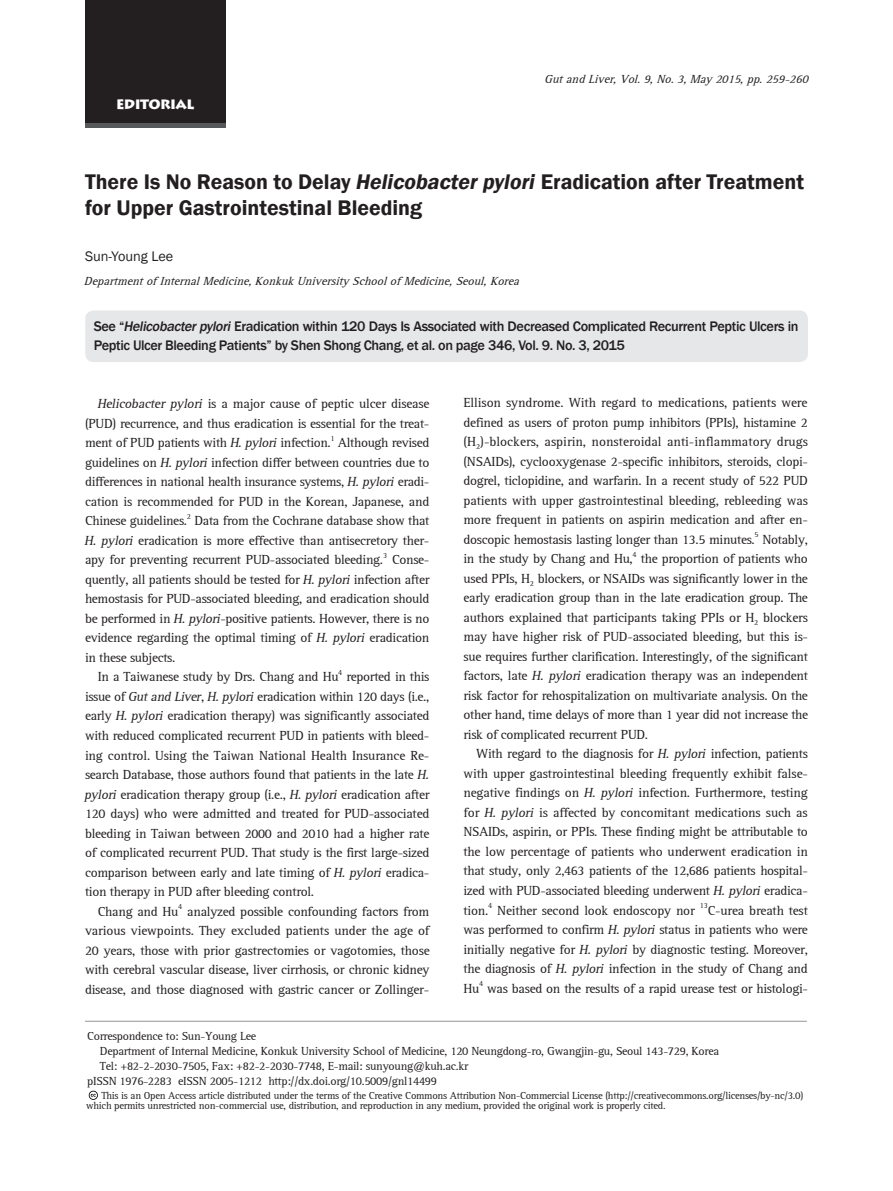
<style>
.page{position:relative;width:893px;height:1191px;background:#fff}
.page>*{position:absolute;margin:0;border:0;box-sizing:border-box;transform-origin:0 0}
.영문_제목{font:600 21.75px/26.1px "Franklin Gothic";color:#231f20}
.본문{font:500 14.25px/19.5px "Franklin Gothic";letter-spacing:-.025em;color:#231f20}
.영문_이름{font:14.25px "Franklin Gothic";color:#231f20}
.본문-2{font:13.5px/19.5px "Rotisser";letter-spacing:-.025em;color:#231f20;text-align:justify}
.t1{font:700 13.5px "Lithograph";letter-spacing:-.04em;color:#fff}
.책임저자란{font:12px "Rotisser";letter-spacing:-.025em;color:#231f20}
.영문_소속{font:italic 12px "Rotisser";color:#231f20}
.본문-3{font:10.5px/10.5px "Rotisser";letter-spacing:-.025em;color:#231f20}
.본문-4{font:7.8px "Rotisser";color:#231f20}
.s1{font-style:italic}
</style>
<div class="page">
<div style="left:85px;top:0;width:140px;height:128px;background:#57585a"></div>
<div style="left:85px;top:0;width:140px;height:123px;background:#231f20"></div>
<hr style="left:85px;top:1021px;width:722px;height:1px;background:#939598">
<svg style="left:88px;top:1090px;width:10px;height:10px"></svg>
<div style="left:85px;top:310px;width:723px;height:52px;background:#e6e7e9;border-radius:9px"></div>
<p class="t1" style="left:116px;top:96px;width:80px">EDITORIAL</p>
<p class="영문_소속" style="left:544px;top:72px;width:269px">GutandLiver,Vol.9,No.3,May2015,pp.259-260</p>
<p class="영문_제목" style="left:85px;top:169px;width:720px">There Is No Reason to Delay <span class="s1">Helicobacterpylori</span> Eradication after Treatment for Upper Gastrointestinal Bleeding</p>
<p class="영문_이름" style="left:85px;top:247px;width:90px">Sun-Young Lee</p>
<p class="영문_소속" style="left:84px;top:274px;width:440px">Departmentof InternalMedicine,KonkukUniversitySchoolof Medicine,Seoul,Korea</p>
<p class="본문" style="left:94px;top:316px;width:706px">See “<span class="s1">Helicobacterpylori</span>Eradication within 120 Days Is Associated with Decreased Complicated Recurrent Peptic Ulcers in<br>Peptic Ulcer Bleeding Patients” by Shen Shong Chang, et al. on page 346, Vol. 9. No. 3, 2015</p>
<p class="본문-2" style="left:85px;top:394px;width:346px;text-indent:12px"><span class="s1">Helicobacter pylori</span> is a major cause of peptic ulcer disease (PUD) recurrence, and thus eradication is essential for the treat&shy;ment of PUD patients with <span class="s1">H.pylori</span> infection.</p>
<p class="본문-4" style="left:330px;top:434px;width:6px">1</p>
<p class="본문-2" style="left:85px;top:433px;width:346px;text-indent:253px">Although revised guidelines on <span class="s1">H.pylori</span> infection differ between countries due to differences in national health insurance systems, <span class="s1">H.pylori</span> eradi&shy;cation is recommended for PUD in the Korean, Japanese, and Chinese guidelines.</p>
<p class="본문-4" style="left:187px;top:512px;width:6px">2</p>
<p class="본문-2" style="left:84px;top:511px;width:347px;text-indent:110px">Data from the Cochrane database show that <span class="s1">H. pylori</span> eradication is more effective than antisecretory ther&shy;apy for preventing recurrent PUD-associated bleeding.</p>
<p class="본문-4" style="left:383px;top:551px;width:6px">3</p>
<p class="본문-2" style="left:85px;top:550px;width:346px;text-indent:307px">Conse&shy;quently, all patients should be tested for <span class="s1">H.pylori</span> infection after hemostasis for PUD-associated bleeding, and eradication should be performed in <span class="s1">H.pylori</span>-positive patients. However, there is no evidence regarding the optimal timing of <span class="s1">H. pylori</span> eradication in these subjects.</p>
<p class="본문-2" style="left:98px;top:667px;width:242px">In a Taiwanese study by Drs. Chang and Hu</p>
<p class="본문-4" style="left:338px;top:668px;width:6px">4</p>
<p class="본문-2" style="left:84px;top:667px;width:349px;text-align:left;text-indent:262px">reported in this issue of <span class="s1">Gutand Liver</span>, <span class="s1">H.pylori</span> eradication within 120 days (i.e., early <span class="s1">H. pylori</span> eradication therapy) was significantly associated with reduced complicated recurrent PUD in patients with bleed&shy;ing control. Using the Taiwan National Health Insurance Re&shy;search Database, those authors found that patients in the late <span class="s1">H. pylori</span> eradication therapy group (i.e., <span class="s1">H. pylori</span> eradication after 120 days) who were admitted and treated for PUD-associated bleeding in Taiwan between 2000 and 2010 had a higher rate of complicated recurrent PUD. That study is the first large-sized comparison between early and late timing of <span class="s1">H. pylori</span> eradica&shy;tion therapy in PUD after bleeding control.</p>
<p class="본문-2" style="left:98px;top:901px;width:82px">Chang and Hu</p>
<p class="본문-4" style="left:178px;top:902px;width:6px">4</p>
<p class="본문-2" style="left:85px;top:901px;width:346px;text-indent:102px">analyzed possible confounding factors from various viewpoints. They excluded patients under the age of 20 years, those with prior gastrectomies or vagotomies, those with cerebral vascular disease, liver cirrhosis, or chronic kidney disease, and those diagnosed with gastric cancer or Zollinger-</p>
<p class="본문-2" style="left:463px;top:393px;width:346px">Ellison syndrome. With regard to medications, patients were defined as users of proton pump inhibitors (PPIs), histamine 2 (H<sub>2</sub>)-blockers, aspirin, nonsteroidal anti-inflammatory drugs (NSAIDs), cyclooxygenase 2-specific inhibitors, steroids, clopi&shy;dogrel, ticlopidine, and warfarin. In a recent study of 522 PUD patients with upper gastrointestinal bleeding, rebleeding was more frequent in patients on aspirin medication and after en&shy;doscopic hemostasis lasting longer than 13.5 minutes.</p>
<p class="본문-4" style="left:754px;top:530px;width:6px">5</p>
<p class="본문-2" style="left:762px;top:530px;width:47px">Notably,</p>
<p class="본문-2" style="left:463px;top:549px;width:171px">in the study by Chang and Hu,</p>
<p class="본문-4" style="left:633px;top:550px;width:6px">4</p>
<p class="본문-2" style="left:463px;top:549px;width:346px;text-indent:177px">the proportion of patients who used PPIs, H<sub>2</sub> blockers, or NSAIDs was significantly lower in the early eradication group than in the late eradication group. The authors explained that participants taking PPIs or H<sub>2</sub> blockers may have higher risk of PUD-associated bleeding, but this is&shy;sue requires further clarification. Interestingly, of the significant factors, late <span class="s1">H. pylori</span> eradication therapy was an independent risk factor for rehospitalization on multivariate analysis. On the other hand, time delays of more than 1 year did not increase the risk of complicated recurrent PUD.</p>
<p class="본문-2" style="left:463px;top:744px;width:346px;text-indent:13px">With regard to the diagnosis for <span class="s1">H. pylori</span> infection, patients with upper gastrointestinal bleeding frequently exhibit false&shy;negative findings on <span class="s1">H. pylori</span> infection. Furthermore, testing for <span class="s1">H. pylori</span> is affected by concomitant medications such as NSAIDs, aspirin, or PPIs. These finding might be attributable to the low percentage of patients who underwent eradication in that study, only 2,463 patients of the 12,686 patients hospital&shy;ized with PUD-associated bleeding underwent <span class="s1">H.pylori</span> eradica&shy;tion.</p>
<p class="본문-4" style="left:488px;top:901px;width:6px">4</p>
<p class="본문-2" style="left:497px;top:900px;width:199px">Neither second look endoscopy nor</p>
<p class="본문-4" style="left:700px;top:901px;width:10px">13</p>
<p class="본문-2" style="left:463px;top:900px;width:346px;text-indent:244px">C-urea breath test was performed to confirm <span class="s1">H. pylori</span> status in patients who were initially negative for <span class="s1">H. pylori</span> by diagnostic testing. Moreover, the diagnosis of <span class="s1">H. pylori</span> infection in the study of Chang and Hu</p>
<p class="본문-4" style="left:479px;top:979px;width:6px">4</p>
<p class="본문-2" style="left:487px;top:978px;width:322px">was based on the results of a rapid urease test or histologi-</p>
<p class="책임저자란" style="left:87px;top:1029px;width:170px">Correspondence to: Sun-Young Lee</p>
<p class="책임저자란" style="left:100px;top:1044px;width:621px">Department of Internal Medicine, Konkuk University School of Medicine, 120 Neungdong-ro, Gwangjin-gu, Seoul 143-729, Korea</p>
<p class="책임저자란" style="left:100px;top:1059px;width:370px">Tel: +82-2-2030-7505, Fax: +82-2-2030-7748, E-mail: sunyoung@kuh.ac.kr</p>
<p class="책임저자란" style="left:87px;top:1074px;width:351px">pISSN 1976-2283 eISSN 2005-1212 http://dx.doi.org/10.5009/gnl14499</p>
<p class="본문-3" style="left:86px;top:1090px;width:718px;text-indent:15px">This is an Open Access article distributed under the terms of the Creative Commons Attribution Non-Commercial License (http://creativecommons.org/licenses/by-nc/3.0) which permits unrestricted non-commercial use, distribution, and reproduction in any medium, provided the original work is properly cited.</p>
</div>
